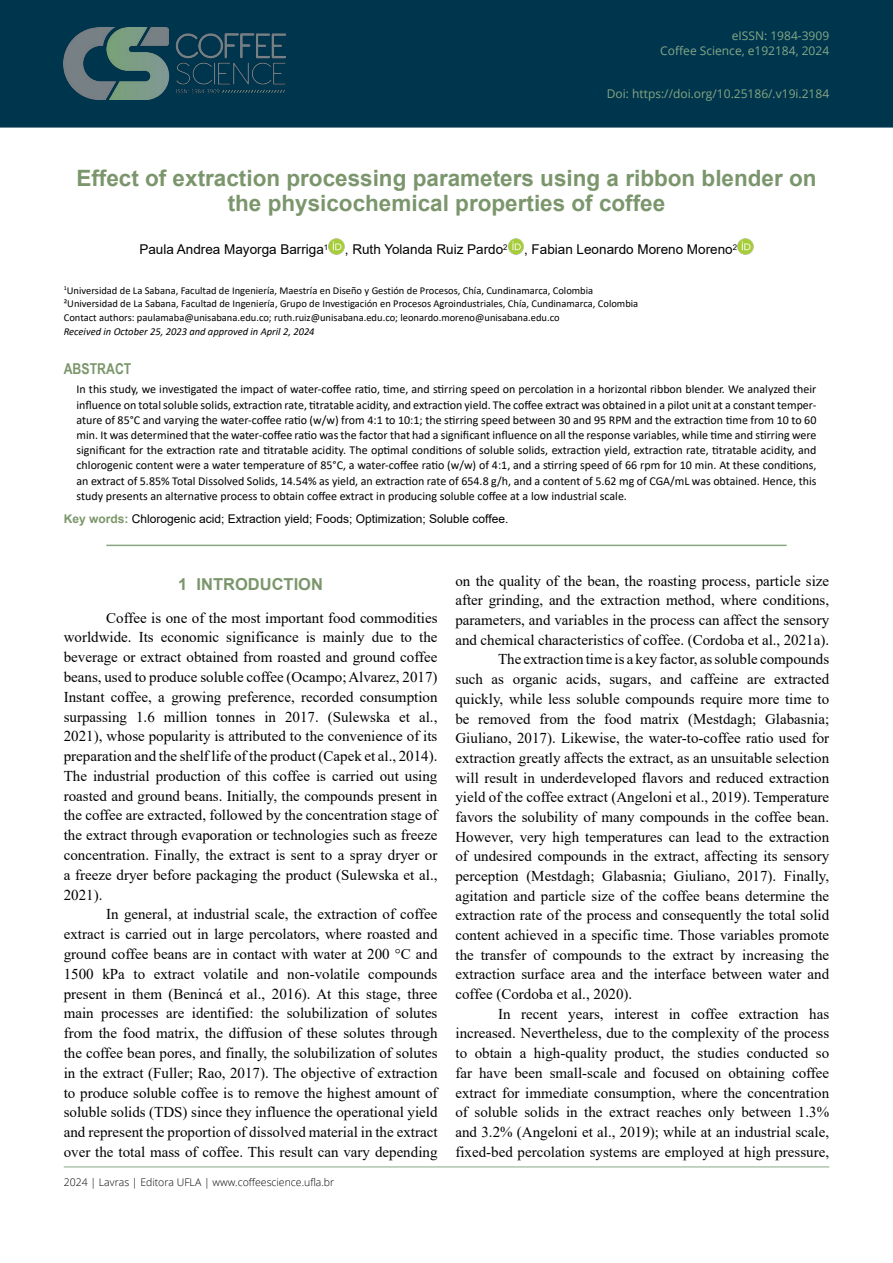
<style>
.page{position:relative;width:893px;height:1263px;background:#fff}
.page>*{position:absolute;margin:0;border:0;box-sizing:border-box;transform-origin:0 0}
.t1{font:700 22.5px/24.2px "Arial";color:#7b966c;text-align:center}
.t2{font:700 16.5px "Arial";color:#7b966c}
.t3{font:15px/19.8px "Times New Roman";color:#000;text-align:justify}
.t4{font:700 15px "Arial Narrow";color:#7b966c}
.t5{font:13.5px "Arial";color:#000}
.t6{font:12px/15.1px "Calibri";color:#000;text-align:justify}
.t7{font:12px "Arial";color:#000}
.t8{font:12px/15px "Open Sans";color:#84a886;text-align:right}
.t9{font:12px "Open Sans";color:#88a77f}
.t10{font:10.5px/13.6px "Calibri";color:#000}
.t11{font:300 10.5px "Open Sans";color:#000}
.t12{font:italic 10.5px "Calibri";color:#000}
.s1{font-weight:700;color:#7b966c}
</style>
<div class="page">
<div style="left:0;top:0;width:893px;height:128px;background:#00354e"></div>
<img style="left:64px;top:28px;width:222px;height:72px">
<hr style="left:64px;top:1166px;width:765px;height:1px;background:#84a886">
<hr style="left:106px;top:545px;width:681px;height:1px;background:#88a77f">
<img style="left:328px;top:238px;width:17px;height:16px">
<img style="left:508px;top:238px;width:16px;height:16px">
<img style="left:737px;top:238px;width:17px;height:16px">
<p class="t8" style="left:660px;top:28px;width:170px">eISSN: 1984-3909<br>Coffee Science, e192184, 2024</p>
<p class="t9" style="left:607px;top:86px;width:224px">Doi: https://doi.org/10.25186/.v19i.2184</p>
<h1 class="t1" style="left:76px;top:167px;width:742px">Effect of extraction processing parameters using a ribbon blender on the physicochemical properties of coffee</h1>
<p class="t5" style="left:139px;top:240px;width:599px">Paula Andrea Mayorga Barriga<sup>1</sup> , Ruth Yolanda Ruiz Pardo<sup>2</sup> , Fabian Leonardo Moreno Moreno<sup>2</sup></p>
<p class="t10" style="left:64px;top:283px;width:576px"><sup>1</sup>Universidad de La Sabana, Facultad de Ingeniería, Maestría en Diseño y Gestión de Procesos, Chía, Cundinamarca, Colombia<br>²Universidad de La Sabana, Facultad de Ingeniería, Grupo de Investigación en Procesos Agroindustriales, Chía, Cundinamarca, Colombia<br>Contact authors: paulamaba@unisabana.edu.co; ruth.ruiz@unisabana.edu.co; leonardo.moreno@unisabana.edu.co</p>
<p class="t12" style="left:64px;top:324px;width:252px">Received in October 25, 2023 and approved in April 2, 2024</p>
<p class="t4" style="left:64px;top:357px;width:69px">ABSTRACT</p>
<p class="t6" style="left:77px;top:382px;width:741px">In this study, we investigated the impact of water-coffee ratio, time, and stirring speed on percolation in a horizontal ribbon blender. We analyzed their influence on total soluble solids, extraction rate, titratable acidity, and extraction yield. The coffee extract was obtained in a pilot unit at a constant temper&shy;ature of 85°C and varying the water-coffee ratio (w/w) from 4:1 to 10:1; the stirring speed between 30 and 95 RPM and the extraction time from 10 to 60 min. It was determined that the water-coffee ratio was the factor that had a significant influence on all the response variables, while time and stirring were significant for the extraction rate and titratable acidity. The optimal conditions of soluble solids, extraction yield, extraction rate, titratable acidity, and chlorogenic content were a water temperature of 85°C, a water-coffee ratio (w/w) of 4:1, and a stirring speed of 66 rpm for 10 min. At these conditions, an extract of 5.85% Total Dissolved Solids, 14.54% as yield, an extraction rate of 654.8 g/h, and a content of 5.62 mg of CGA/mL was obtained. Hence, this study presents an alternative process to obtain coffee extract in producing soluble coffee at a low industrial scale.</p>
<p class="t7" style="left:64px;top:511px;width:446px"><span class="s1">Key words:</span> Chlorogenic acid; Extraction yield; Foods; Optimization; Soluble coffee.</p>
<p class="t2" style="left:178px;top:573px;width:146px">1 INTRODUCTION</p>
<p class="t3" style="left:64px;top:607px;width:375px;text-indent:43px">Coffee is one of the most important food commodities worldwide. Its economic significance is mainly due to the beverage or extract obtained from roasted and ground coffee beans, used to produce soluble coffee (Ocampo; Alvarez, 2017)<br>Instant coffee, a growing preference, recorded consumption surpassing 1.6 million tonnes in 2017. (Sulewska et al., 2021), whose popularity is attributed to the convenience of its preparation and the shelf life of the product (Capek et al., 2014).<br>The industrial production of this coffee is carried out using roasted and ground beans. Initially, the compounds present in the coffee are extracted, followed by the concentration stage of the extract through evaporation or technologies such as freeze concentration. Finally, the extract is sent to a spray dryer or a freeze dryer before packaging the product (Sulewska et al., 2021).</p>
<p class="t3" style="left:64px;top:904px;width:375px;text-indent:43px">In general, at industrial scale, the extraction of coffee extract is carried out in large percolators, where roasted and ground coffee beans are in contact with water at 200 °C and 1500 kPa to extract volatile and non-volatile compounds present in them (Benincá et al., 2016). At this stage, three main processes are identified: the solubilization of solutes from the food matrix, the diffusion of these solutes through the coffee bean pores, and finally, the solubilization of solutes in the extract (Fuller; Rao, 2017). The objective of extraction to produce soluble coffee is to remove the highest amount of soluble solids (TDS) since they influence the operational yield and represent the proportion of dissolved material in the extract over the total mass of coffee. This result can vary depending</p>
<p class="t11" style="left:64px;top:1175px;width:272px">2024 | Lavras | Editora UFLA | www.coffeescience.ufla.br</p>
<p class="t3" style="left:455px;top:570px;width:375px">on the quality of the bean, the roasting process, particle size</p>
<p class="t3" style="left:455px;top:590px;width:375px">after grinding, and the extraction method, where conditions,</p>
<p class="t3" style="left:455px;top:610px;width:375px">parameters, and variables in the process can affect the sensory</p>
<p class="t3" style="left:455px;top:629px;width:375px">and chemical characteristics of coffee. (Cordoba et al., 2021a).</p>
<p class="t3" style="left:498px;top:649px;width:333px">The extraction time is a key factor, as soluble compounds</p>
<p class="t3" style="left:455px;top:669px;width:375px">such as organic acids, sugars, and caffeine are extracted</p>
<p class="t3" style="left:455px;top:688px;width:375px">quickly, while less soluble compounds require more time to</p>
<p class="t3" style="left:455px;top:708px;width:375px">be removed from the food matrix (Mestdagh; Glabasnia;</p>
<p class="t3" style="left:455px;top:728px;width:375px">Giuliano, 2017). Likewise, the water-to-coffee ratio used for</p>
<p class="t3" style="left:455px;top:747px;width:375px">extraction greatly affects the extract, as an unsuitable selection</p>
<p class="t3" style="left:455px;top:767px;width:375px">will result in underdeveloped flavors and reduced extraction</p>
<p class="t3" style="left:455px;top:787px;width:375px">yield of the coffee extract (Angeloni et al., 2019). Temperature</p>
<p class="t3" style="left:455px;top:806px;width:375px">favors the solubility of many compounds in the coffee bean.</p>
<p class="t3" style="left:455px;top:826px;width:375px">However, very high temperatures can lead to the extraction</p>
<p class="t3" style="left:455px;top:846px;width:375px">of undesired compounds in the extract, affecting its sensory</p>
<p class="t3" style="left:455px;top:865px;width:375px">perception (Mestdagh; Glabasnia; Giuliano, 2017). Finally,</p>
<p class="t3" style="left:455px;top:885px;width:375px">agitation and particle size of the coffee beans determine the</p>
<p class="t3" style="left:455px;top:905px;width:375px">extraction rate of the process and consequently the total solid</p>
<p class="t3" style="left:455px;top:925px;width:375px">content achieved in a specific time. Those variables promote</p>
<p class="t3" style="left:455px;top:944px;width:375px">the transfer of compounds to the extract by increasing the</p>
<p class="t3" style="left:455px;top:964px;width:375px">extraction surface area and the interface between water and</p>
<p class="t3" style="left:455px;top:984px;width:178px">coffee (Cordoba et al., 2020).</p>
<p class="t3" style="left:498px;top:1003px;width:333px">In recent years, interest in coffee extraction has</p>
<p class="t3" style="left:455px;top:1023px;width:375px">increased. Nevertheless, due to the complexity of the process</p>
<p class="t3" style="left:455px;top:1043px;width:375px">to obtain a high-quality product, the studies conducted so</p>
<p class="t3" style="left:455px;top:1062px;width:375px">far have been small-scale and focused on obtaining coffee</p>
<p class="t3" style="left:455px;top:1082px;width:375px">extract for immediate consumption, where the concentration</p>
<p class="t3" style="left:455px;top:1102px;width:375px">of soluble solids in the extract reaches only between 1.3%</p>
<p class="t3" style="left:455px;top:1121px;width:375px">and 3.2% (Angeloni et al., 2019); while at an industrial scale,</p>
<p class="t3" style="left:455px;top:1141px;width:375px">fixed-bed percolation systems are employed at high pressure,</p>
</div>
